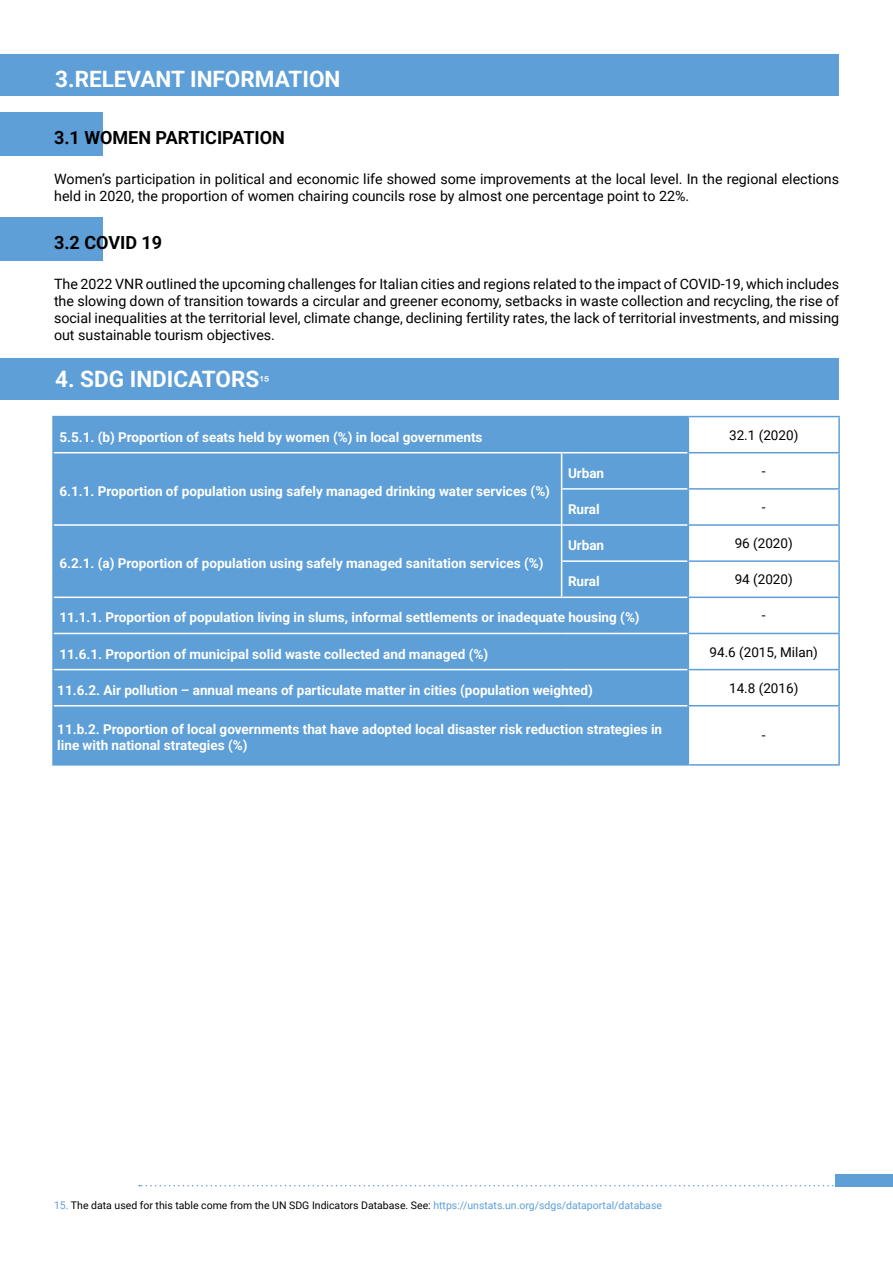
<style>
.page{position:relative;width:893px;height:1263px;background:#fff}
.page>*{position:absolute;margin:0;border:0;box-sizing:border-box;transform-origin:0 0}
.t1{font:700 22.5px "Roboto";color:#fff}
.t2{font:700 18px "Roboto";color:#000}
.t3{font:14.25px/17.1px "Roboto";color:#000}
.t4{font:700 13.5px/16.2px "Roboto";color:#fff}
.t5{font:13.5px "Roboto";color:#000}
.t6{font:10.5px "Roboto";color:#000}
.s1{font-family:"Arial";font-weight:400;font-size:15px}
.s2{color:#5e9fd7}
</style>
<div class="page">
<div style="left:0;top:113px;width:102px;height:43px;background:#5e9fd7"></div>
<div style="left:0;top:217px;width:102px;height:44px;background:#5e9fd7"></div>
<div style="left:0;top:358px;width:839px;height:41px;background:#5e9fd7"></div>
<div style="left:54px;top:417px;width:634px;height:347px;background:#5e9fd7"></div>
<hr style="left:562px;top:452px;width:126px;height:1px;background:#fff">
<hr style="left:562px;top:488px;width:126px;height:2px;background:#fff">
<hr style="left:54px;top:524px;width:507px;height:2px;background:#fff">
<hr style="left:562px;top:524px;width:126px;height:2px;background:#fff">
<hr style="left:562px;top:560px;width:126px;height:2px;background:#fff">
<hr style="left:562px;top:596px;width:126px;height:2px;background:#fff">
<hr style="left:54px;top:633px;width:508px;height:1px;background:#fff">
<hr style="left:562px;top:633px;width:126px;height:1px;background:#fff">
<hr style="left:54px;top:669px;width:508px;height:1px;background:#fff">
<hr style="left:562px;top:669px;width:126px;height:1px;background:#fff">
<hr style="left:54px;top:705px;width:508px;height:1px;background:#fff">
<hr style="left:562px;top:705px;width:126px;height:1px;background:#fff">
<hr style="left:54px;top:452px;width:508px;height:1px;background:#fff">
<hr style="left:561px;top:453px;width:1px;height:36px;background:#fff">
<hr style="left:561px;top:489px;width:1px;height:36px;background:#fff">
<hr style="left:561px;top:525px;width:1px;height:36px;background:#fff">
<hr style="left:561px;top:561px;width:1px;height:35px;background:#fff">
<hr style="left:54px;top:596px;width:508px;height:2px;background:#fff">
<hr style="left:52px;top:416px;width:510px;height:1px;background:#5e9fd7">
<hr style="left:52px;top:417px;width:2px;height:36px;background:#5e9fd7">
<hr style="left:562px;top:416px;width:126px;height:1px;background:#5e9fd7">
<hr style="left:52px;top:453px;width:2px;height:36px;background:#5e9fd7">
<hr style="left:52px;top:489px;width:2px;height:36px;background:#5e9fd7">
<hr style="left:52px;top:525px;width:2px;height:36px;background:#5e9fd7">
<hr style="left:52px;top:561px;width:2px;height:36px;background:#5e9fd7">
<hr style="left:52px;top:597px;width:2px;height:36px;background:#5e9fd7">
<hr style="left:52px;top:633px;width:2px;height:37px;background:#5e9fd7">
<hr style="left:52px;top:670px;width:2px;height:36px;background:#5e9fd7">
<hr style="left:52px;top:706px;width:2px;height:58px;background:#5e9fd7">
<hr style="left:52px;top:764px;width:510px;height:2px;background:#5e9fd7">
<hr style="left:562px;top:764px;width:126px;height:2px;background:#5e9fd7">
<hr style="left:688px;top:416px;width:152px;height:1px;background:#5e9fd7">
<hr style="left:688px;top:417px;width:1px;height:35px;background:#5e9fd7">
<hr style="left:838px;top:417px;width:2px;height:35px;background:#5e9fd7">
<hr style="left:688px;top:562px;width:1px;height:34px;background:#5e9fd7">
<hr style="left:838px;top:562px;width:2px;height:34px;background:#5e9fd7">
<hr style="left:688px;top:706px;width:1px;height:58px;background:#5e9fd7">
<hr style="left:838px;top:706px;width:2px;height:58px;background:#5e9fd7">
<hr style="left:688px;top:764px;width:152px;height:2px;background:#5e9fd7">
<hr style="left:688px;top:452px;width:152px;height:1px;background:#5e9fd7">
<hr style="left:688px;top:453px;width:1px;height:35px;background:#5e9fd7">
<hr style="left:838px;top:453px;width:2px;height:35px;background:#5e9fd7">
<hr style="left:688px;top:526px;width:1px;height:34px;background:#5e9fd7">
<hr style="left:838px;top:526px;width:2px;height:34px;background:#5e9fd7">
<hr style="left:688px;top:560px;width:152px;height:2px;background:#5e9fd7">
<hr style="left:688px;top:488px;width:152px;height:2px;background:#5e9fd7">
<hr style="left:688px;top:490px;width:1px;height:34px;background:#5e9fd7">
<hr style="left:838px;top:490px;width:2px;height:34px;background:#5e9fd7">
<hr style="left:688px;top:524px;width:152px;height:2px;background:#5e9fd7">
<hr style="left:688px;top:596px;width:152px;height:2px;background:#5e9fd7">
<hr style="left:688px;top:598px;width:1px;height:35px;background:#5e9fd7">
<hr style="left:838px;top:598px;width:2px;height:35px;background:#5e9fd7">
<hr style="left:688px;top:670px;width:1px;height:35px;background:#5e9fd7">
<hr style="left:838px;top:670px;width:2px;height:35px;background:#5e9fd7">
<hr style="left:688px;top:705px;width:152px;height:1px;background:#5e9fd7">
<hr style="left:688px;top:633px;width:152px;height:1px;background:#5e9fd7">
<hr style="left:688px;top:634px;width:1px;height:35px;background:#5e9fd7">
<hr style="left:838px;top:634px;width:2px;height:35px;background:#5e9fd7">
<hr style="left:688px;top:669px;width:152px;height:1px;background:#5e9fd7">
<div style="left:0;top:54px;width:839px;height:41px;background:#5e9fd7"></div>
<svg style="left:139px;top:1185px;width:695px;height:1px"></svg>
<div style="left:835px;top:1174px;width:58px;height:12px;background:#5e9fd7"></div>
<p class="t1" style="left:55px;top:63px;width:287px">3.RELEVANT INFORMATION</p>
<p class="t2" style="left:54px;top:125px;width:232px">3.1 WOMEN PARTICIPATION</p>
<p class="t3" style="left:54px;top:169px;width:786px">Women’s participation in political and economic life showed some improvements at the local level. In the regional elections held in 2020, the proportion of women chairing councils rose by almost one percentage point to 22%.</p>
<p class="t2" style="left:54px;top:230px;width:110px">3.2 COVID 19</p>
<p class="t3" style="left:54px;top:274px;width:787px;text-align:justify">The 2022 VNR outlined the upcoming challenges for Italian cities and regions related to the impact of COVID-19, which includes the slowing down of transition towards a circular and greener economy, setbacks in waste collection and recycling, the rise of social inequalities at the territorial level, climate change, declining fertility rates, the lack of territorial investments, and missing out sustainable tourism objectives.</p>
<p class="t1" style="left:55px;top:363px;width:215px">4. SDG INDICATORS<span class="s1">¹⁵</span></p>
<p class="t4" style="left:59px;top:428px;width:425px">5.5.1. (b) Proportion of seats held by women (%) in local governments</p>
<p class="t5" style="left:729px;top:425px;width:71px">32.1 (2020)</p>
<p class="t4" style="left:59px;top:482px;width:492px">6.1.1. Proportion of population using safely managed drinking water services (%)</p>
<p class="t4" style="left:568px;top:464px;width:38px">Urban</p>
<p class="t5" style="left:762px;top:462px;width:5px">-</p>
<p class="t4" style="left:568px;top:501px;width:33px">Rural</p>
<p class="t5" style="left:762px;top:498px;width:5px">-</p>
<p class="t4" style="left:568px;top:537px;width:38px">Urban</p>
<p class="t5" style="left:735px;top:534px;width:60px">96 (2020)</p>
<p class="t4" style="left:568px;top:573px;width:33px">Rural</p>
<p class="t5" style="left:735px;top:570px;width:60px">94 (2020)</p>
<p class="t4" style="left:59px;top:609px;width:582px">11.1.1. Proportion of population living in slums, informal settlements or inadequate housing (%)</p>
<p class="t5" style="left:762px;top:606px;width:5px">-</p>
<p class="t4" style="left:59px;top:645px;width:430px">11.6.1. Proportion of municipal solid waste collected and managed (%)</p>
<p class="t5" style="left:709px;top:642px;width:110px">94.6 (2015, Milan)</p>
<p class="t4" style="left:57px;top:681px;width:537px">11.6.2. Air pollution – annual means of particulate matter in cities (population weighted)</p>
<p class="t5" style="left:729px;top:678px;width:71px">14.8 (2016)</p>
<p class="t4" style="left:57px;top:721px;width:606px">11.b.2. Proportion of local governments that have adopted local disaster risk reduction strategies in line with national strategies (%)</p>
<p class="t5" style="left:762px;top:726px;width:5px">-</p>
<p class="t4" style="left:59px;top:555px;width:486px">6.2.1. (a) Proportion of population using safely managed sanitation services (%)</p>
<p class="t6" style="left:54px;top:1198px;width:609px"><span class="s2">15.</span> The data used for this table come from the UN SDG Indicators Database. See: <span class="s2">https://unstats.un.org/sdgs/dataportal/database</span></p>
</div>
